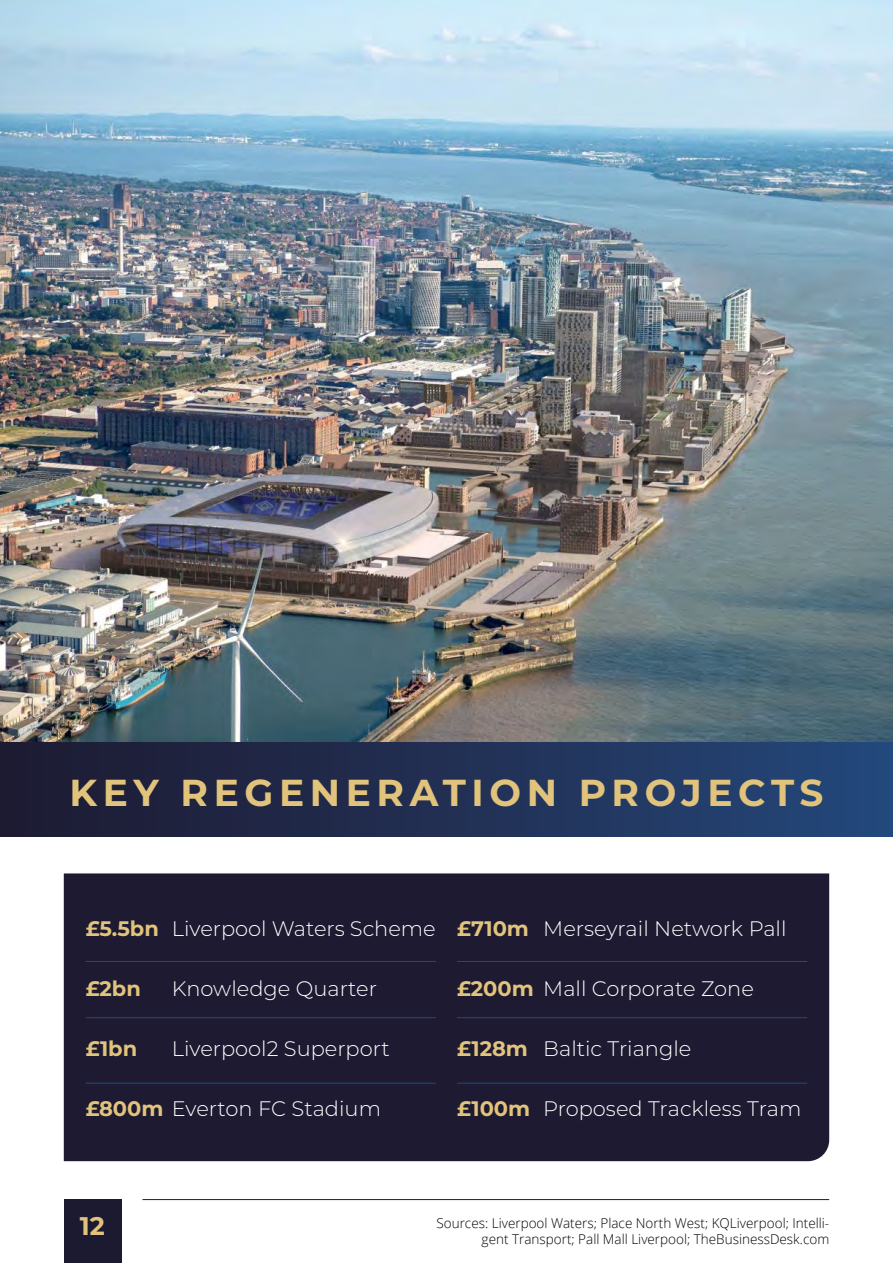
<style>
.page{position:relative;width:893px;height:1263px;background:#fff}
.page>*{position:absolute;margin:0;border:0;box-sizing:border-box;transform-origin:0 0}
.t1{font:700 37.5px "Montserrat";letter-spacing:.15em;color:#e1c37c}
.t2{font:700 25.5px "Montserrat";color:#e1c37c}
.t3{font:300 21px "Montserrat";color:#fff}
.t4{font:700 21px "Montserrat";color:#e1c37c}
.t5{font:300 13.5px/16.2px "Open Sans";color:#000;text-align:right}
.s1{font-weight:700;color:#e1c37c}
</style>
<div class="page">
<div style="left:64px;top:873px;width:765px;height:288px;background:#1d1a31"></div>
<img style="left:0;top:0;width:893px;height:742px">
<div style="left:0;top:742px;width:893px;height:95px;background:linear-gradient(to right,#1e192f,#24477a)"></div>
<hr style="left:142px;top:1199px;width:687px;height:1px;background:#1d1a31">
<hr style="left:86px;top:961px;width:350px;height:1px;background:#224a7f">
<hr style="left:457px;top:961px;width:350px;height:1px;background:#224a7f">
<hr style="left:86px;top:1017px;width:350px;height:1px;background:#224a7f">
<hr style="left:457px;top:1017px;width:350px;height:1px;background:#224a7f">
<hr style="left:86px;top:1083px;width:350px;height:1px;background:#224a7f">
<hr style="left:457px;top:1083px;width:350px;height:1px;background:#224a7f">
<div style="left:64px;top:1199px;width:58px;height:64px;background:#1c1a31"></div>
<h1 class="t1" style="left:69px;top:765px;width:756px">KEY REGENERATION PROJECTS</h1>
<p class="t4" style="left:86px;top:913px;width:75px">£5.5bn</p>
<p class="t3" style="left:172px;top:914px;width:265px">Liverpool Waters Scheme</p>
<p class="t4" style="left:457px;top:913px;width:73px">£710m</p>
<p class="t3" style="left:543px;top:914px;width:245px">Merseyrail Network Pall</p>
<p class="t4" style="left:86px;top:973px;width:57px">£2bn</p>
<p class="t3" style="left:172px;top:974px;width:207px">Knowledge Quarter</p>
<p class="t4" style="left:457px;top:973px;width:78px">£200m</p>
<p class="t3" style="left:543px;top:974px;width:212px">Mall Corporate Zone</p>
<p class="t4" style="left:86px;top:1033px;width:53px">£1bn</p>
<p class="t3" style="left:172px;top:1034px;width:219px">Liverpool2 Superport</p>
<p class="t4" style="left:457px;top:1033px;width:72px">£128m</p>
<p class="t3" style="left:543px;top:1034px;width:150px">Baltic Triangle</p>
<p class="t3" style="left:86px;top:1094px;width:297px"><span class="s1">£800m</span> Everton FC Stadium</p>
<p class="t4" style="left:457px;top:1093px;width:75px">£100m</p>
<p class="t3" style="left:543px;top:1094px;width:260px">Proposed Trackless Tram</p>
<p class="t2" style="left:80px;top:1208px;width:27px">12</p>
<p class="t5" style="left:436px;top:1215px;width:394px">Sources: Liverpool Waters; Place North West; KQLiverpool; Intelli&shy;gent Transport; Pall Mall Liverpool; TheBusinessDesk.com</p>
</div>
